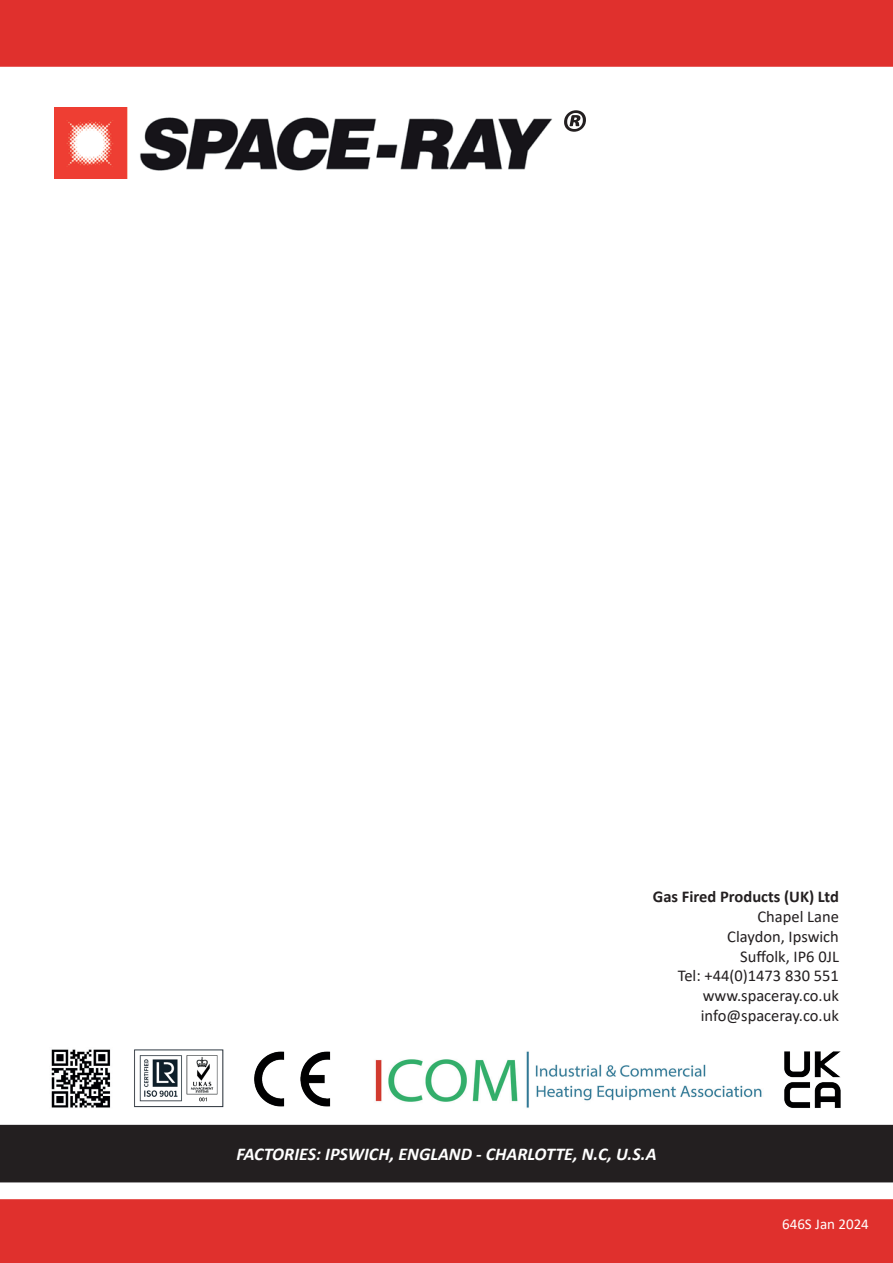
<style>
.page{position:relative;width:893px;height:1263px;background:#fff}
.page>*{position:absolute;margin:0;border:0;box-sizing:border-box;transform-origin:0 0}
.t1{font:italic 700 54px "Calibri";color:#231f20}
.t2{font:italic 700 18px "Calibri";color:#fff}
.t3{font:16.5px/19.8px "Calibri";color:#231f20;text-align:right}
.t4{font:700 16.5px "Calibri";color:#231f20}
.t5{font:15px "Calibri";color:#fff}
</style>
<div class="page">
<div style="left:0;top:0;width:893px;height:67px;background:#e0302d"></div>
<div style="left:0;top:1199px;width:893px;height:64px;background:#e0302d"></div>
<img style="left:254px;top:1051px;width:77px;height:56px">
<img style="left:784px;top:1051px;width:57px;height:57px">
<img style="left:375px;top:1051px;width:387px;height:57px">
<div style="left:1px;top:1125px;width:891px;height:57px;background:#231f20"></div>
<img style="left:54px;top:107px;width:498px;height:71px">
<img style="left:134px;top:1049px;width:90px;height:59px">
<img style="left:51px;top:1049px;width:60px;height:59px">
<h1 class="t1" style="left:558px;top:92px;width:29px">®</h1>
<p class="t4" style="left:653px;top:885px;width:187px">Gas Fired Products (UK) Ltd</p>
<p class="t3" style="left:678px;top:906px;width:163px">Chapel Lane<br>Claydon, Ipswich<br>Suffolk, IP6 0JL<br>Tel: +44(0)1473 830 551 www.spaceray.co.uk info@spaceray.co.uk</p>
<p class="t2" style="left:236px;top:1141px;width:422px">FACTORIES: IPSWICH, ENGLAND - CHARLOTTE, N.C, U.S.A</p>
<p class="t5" style="left:782px;top:1213px;width:88px">646S Jan 2024</p>
</div>
